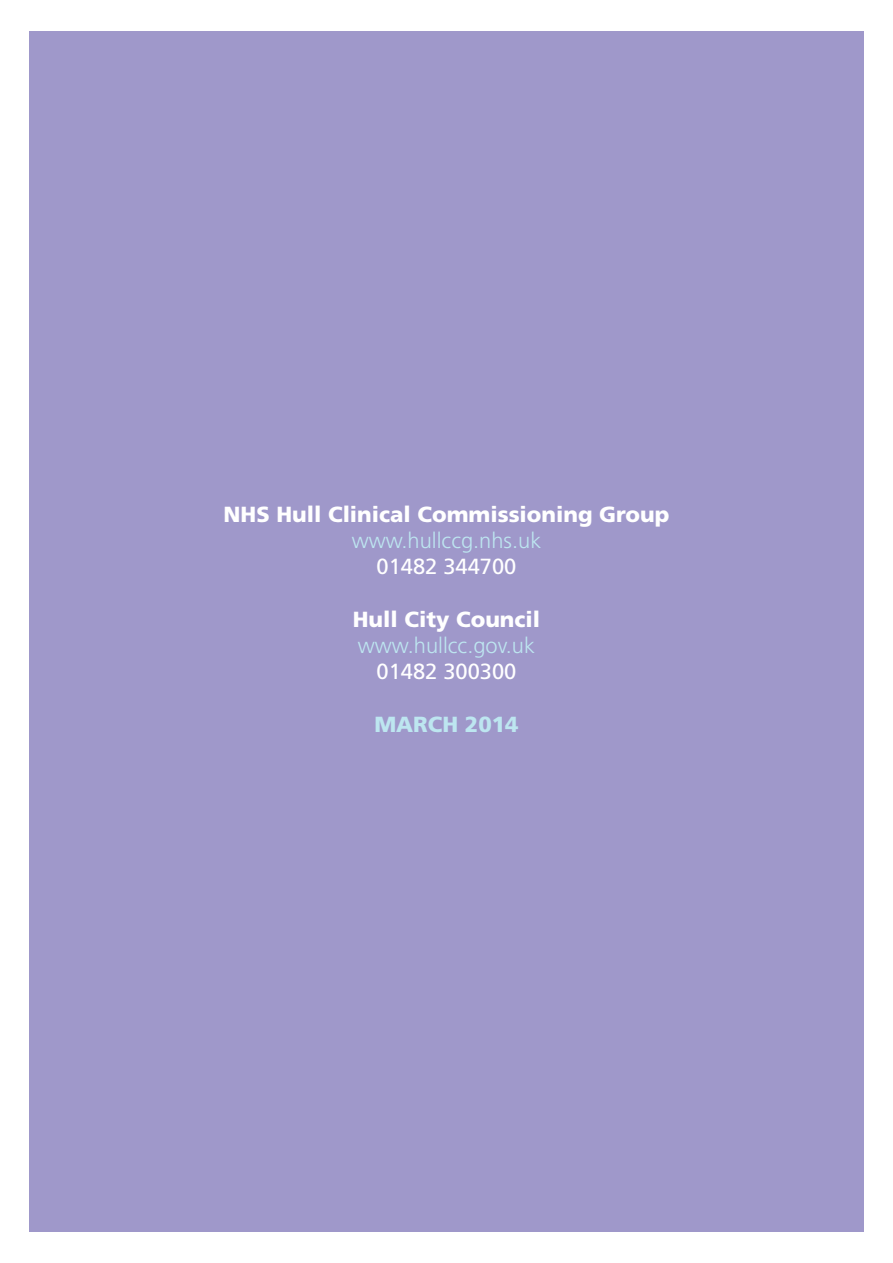
<style>
.page{position:relative;width:893px;height:1263px;background:#fff}
.page>*{position:absolute;margin:0;border:0;box-sizing:border-box;transform-origin:0 0}
.t1{font:900 21.9px "Frutiger";color:#fff}
.t2{font:300 21.9px "Frutiger";color:#bde6f0}
.t3{font:21.9px "Frutiger";color:#fff}
.t4{font:900 21.9px "Frutiger";color:#bde6f0}
</style>
<div class="page">
<div style="left:29px;top:31px;width:835px;height:1201px;background:#9f98ca"></div>
<p class="t1" style="left:224px;top:501px;width:447px">NHS Hull Clinical Commissioning Group</p>
<p class="t2" style="left:352px;top:528px;width:191px">www.hullccg.nhs.uk</p>
<p class="t3" style="left:377px;top:554px;width:141px">01482 344700</p>
<p class="t1" style="left:353px;top:606px;width:189px">Hull City Council</p>
<p class="t2" style="left:358px;top:633px;width:179px">www.hullcc.gov.uk</p>
<p class="t3" style="left:377px;top:659px;width:141px">01482 300300</p>
<p class="t4" style="left:374px;top:711px;width:146px">MARCH 2014</p>
</div>
